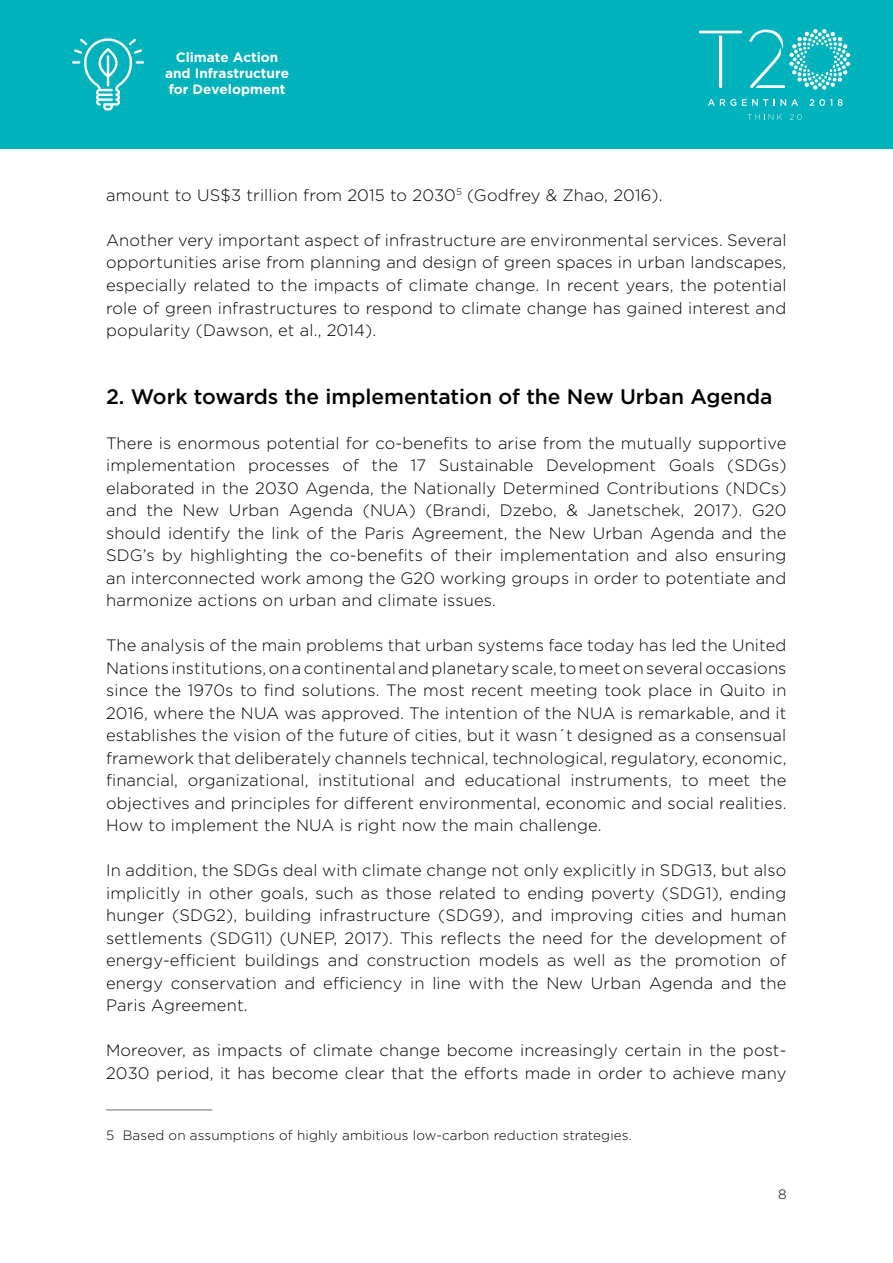
<style>
.page{position:relative;width:893px;height:1263px;background:#fff}
.page>*{position:absolute;margin:0;border:0;box-sizing:border-box;transform-origin:0 0}
.t1{font:500 21px "Gotham";color:#000}
.t2{font:300 16.5px/22.5px "Gotham";letter-spacing:.01em;color:#000;text-align:justify}
.t3{font:300 13.5px "Gotham";letter-spacing:.01em;color:#000}
.t4{font:700 13.5px/16.2px "Gotham";color:#fff;text-align:center}
</style>
<div class="page">
<hr style="left:106px;top:1109px;width:106px;height:2px;background:#9d9d9c">
<div style="left:0;top:0;width:893px;height:149px;background:#00b2bb"></div>
<svg style="left:749px;top:29px;width:101px;height:61px"></svg>
<svg style="left:708px;top:99px;width:28px;height:7px"></svg>
<svg style="left:742px;top:99px;width:26px;height:7px"></svg>
<svg style="left:774px;top:99px;width:24px;height:7px"></svg>
<svg style="left:810px;top:99px;width:22px;height:7px"></svg>
<svg style="left:838px;top:99px;width:5px;height:7px"></svg>
<svg style="left:699px;top:31px;width:43px;height:57px"></svg>
<svg style="left:748px;top:114px;width:34px;height:6px"></svg>
<svg style="left:790px;top:114px;width:12px;height:6px"></svg>
<svg style="left:72px;top:38px;width:72px;height:72px"></svg>
<p class="t4" style="left:165px;top:49px;width:125px">Climate Action and Infrastructure for Development</p>
<p class="t2" style="left:106px;top:183px;width:558px">amount to US$3 trillion from 2015 to 2030<sup>5</sup> (Godfrey &amp; Zhao, 2016).</p>
<p class="t2" style="left:106px;top:228px;width:682px">Another very important aspect of infrastructure are environmental services. Several opportunities arise from planning and design of green spaces in urban landscapes, especially related to the impacts of climate change. In recent years, the potential role of green infrastructures to respond to climate change has gained interest and popularity (Dawson, et al., 2014).</p>
<p class="t1" style="left:106px;top:382px;width:668px">2. Work towards the implementation of the New Urban Agenda</p>
<p class="t2" style="left:106px;top:431px;width:682px">There is enormous potential for co-benefits to arise from the mutually supportive implementation processes of the 17 Sustainable Development Goals (SDGs) elaborated in the 2030 Agenda, the Nationally Determined Contributions (NDCs) and the New Urban Agenda (NUA) (Brandi, Dzebo, &amp; Janetschek, 2017). G20 should identify the link of the Paris Agreement, the New Urban Agenda and the SDG’s by highlighting the co-benefits of their implementation and also ensuring an interconnected work among the G20 working groups in order to potentiate and harmonize actions on urban and climate issues.</p>
<p class="t2" style="left:106px;top:633px;width:682px">The analysis of the main problems that urban systems face today has led the United Nations institutions, on a continental and planetary scale, to meet on several occasions since the 1970s to find solutions. The most recent meeting took place in Quito in 2016, where the NUA was approved. The intention of the NUA is remarkable, and it establishes the vision of the future of cities, but it wasn´t designed as a consensual framework that deliberately channels technical, technological, regulatory, economic, financial, organizational, institutional and educational instruments, to meet the objectives and principles for different environmental, economic and social realities.<br>How to implement the NUA is right now the main challenge.</p>
<p class="t2" style="left:106px;top:859px;width:682px">In addition, the SDGs deal with climate change not only explicitly in SDG13, but also implicitly in other goals, such as those related to ending poverty (SDG1), ending hunger (SDG2), building infrastructure (SDG9), and improving cities and human settlements (SDG11) (UNEP, 2017). This reflects the need for the development of energy-efficient buildings and construction models as well as the promotion of energy conservation and efficiency in line with the New Urban Agenda and the Paris Agreement.</p>
<p class="t2" style="left:106px;top:1039px;width:682px">Moreover, as impacts of climate change become increasingly certain in the post-<br>2030 period, it has become clear that the efforts made in order to achieve many</p>
<p class="t3" style="left:106px;top:1126px;width:527px">5 Based on assumptions of highly ambitious low-carbon reduction strategies.</p>
<p class="t3" style="left:778px;top:1186px;width:10px">8</p>
</div>
